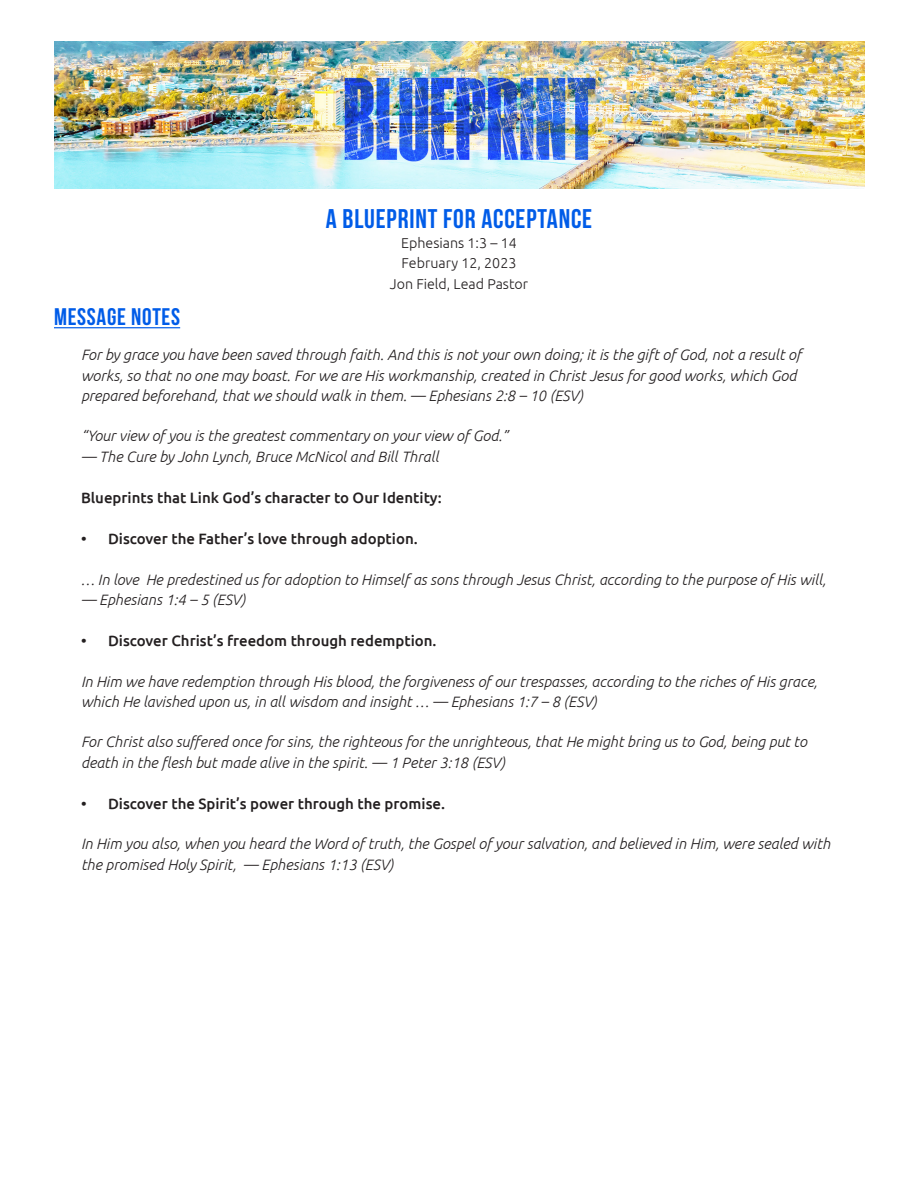
<style>
.page{position:relative;width:918px;height:1188px;background:#fff}
.page>*{position:absolute;margin:0;border:0;box-sizing:border-box;transform-origin:0 0}
.Message_-_Title_top{font:700 27px "Bebas Neue";letter-spacing:.03em;color:#005ce8}
.Message_-_section_na{font:700 24px "Bebas Neue";letter-spacing:.03em;color:#005ce8}
.Message_-_verse{font:italic 300 15px/20.2px "Ubuntu";color:#231f20}
.message_-_text_reg_n{font:500 15px "Ubuntu";color:#231f20}
.Message_-_Title_top-2{font:300 14.25px "Ubuntu";color:#231f20}
</style>
<div class="page">
<img style="left:54px;top:41px;width:811px;height:148px">
<hr style="left:54px;top:327px;width:126px;height:1px;background:#005ce8">
<p class="Message_-_Title_top" style="left:326px;top:203px;width:268px">A BLUEPRINT FOR ACCEPTANCE</p>
<p class="Message_-_Title_top-2" style="left:401px;top:234px;width:117px">Ephesians 1:3 – 14</p>
<p class="Message_-_Title_top-2" style="left:402px;top:254px;width:116px">February 12, 2023</p>
<p class="Message_-_Title_top-2" style="left:390px;top:275px;width:140px">Jon Field, Lead Pastor</p>
<p class="Message_-_section_na" style="left:54px;top:304px;width:128px">MESSAGE NOTES</p>
<p class="Message_-_verse" style="left:81px;top:345px;width:722px">For by grace you have been saved through faith. And this is not your own doing; it is the gift of God, not a result of works, so that no one may boast. For we are His workmanship, created in Christ Jesus for good works, which God prepared beforehand, that we should walk in them. — Ephesians 2:8 – 10 (ESV)</p>
<p class="Message_-_verse" style="left:81px;top:426px;width:429px">“Your view of you is the greatest commentary on your view of God.”</p>
<p class="Message_-_verse" style="left:81px;top:446px;width:359px">— The Cure by John Lynch, Bruce McNicol and Bill Thrall</p>
<p class="message_-_text_reg_n" style="left:81px;top:488px;width:362px">Blueprints that Link God’s character to Our Identity:</p>
<p class="message_-_text_reg_n" style="left:81px;top:529px;width:338px">• Discover the Father’s love through adoption.</p>
<p class="Message_-_verse" style="left:81px;top:569px;width:746px">… In love He predestined us for adoption to Himself as sons through Jesus Christ, according to the purpose of His will,</p>
<p class="Message_-_verse" style="left:81px;top:589px;width:166px">— Ephesians 1:4 – 5 (ESV)</p>
<p class="message_-_text_reg_n" style="left:81px;top:631px;width:357px">• Discover Christ’s freedom through redemption.</p>
<p class="Message_-_verse" style="left:81px;top:671px;width:738px">In Him we have redemption through His blood, the forgiveness of our trespasses, according to the riches of His grace, which He lavished upon us, in all wisdom and insight … — Ephesians 1:7 – 8 (ESV)</p>
<p class="Message_-_verse" style="left:81px;top:732px;width:728px">For Christ also suffered once for sins, the righteous for the unrighteous, that He might bring us to God, being put to death in the flesh but made alive in the spirit. — 1 Peter 3:18 (ESV)</p>
<p class="message_-_text_reg_n" style="left:81px;top:794px;width:366px">• Discover the Spirit’s power through the promise.</p>
<p class="Message_-_verse" style="left:81px;top:834px;width:751px">In Him you also, when you heard the Word of truth, the Gospel of your salvation, and believed in Him, were sealed with the promised Holy Spirit, — Ephesians 1:13 (ESV)</p>
</div>
